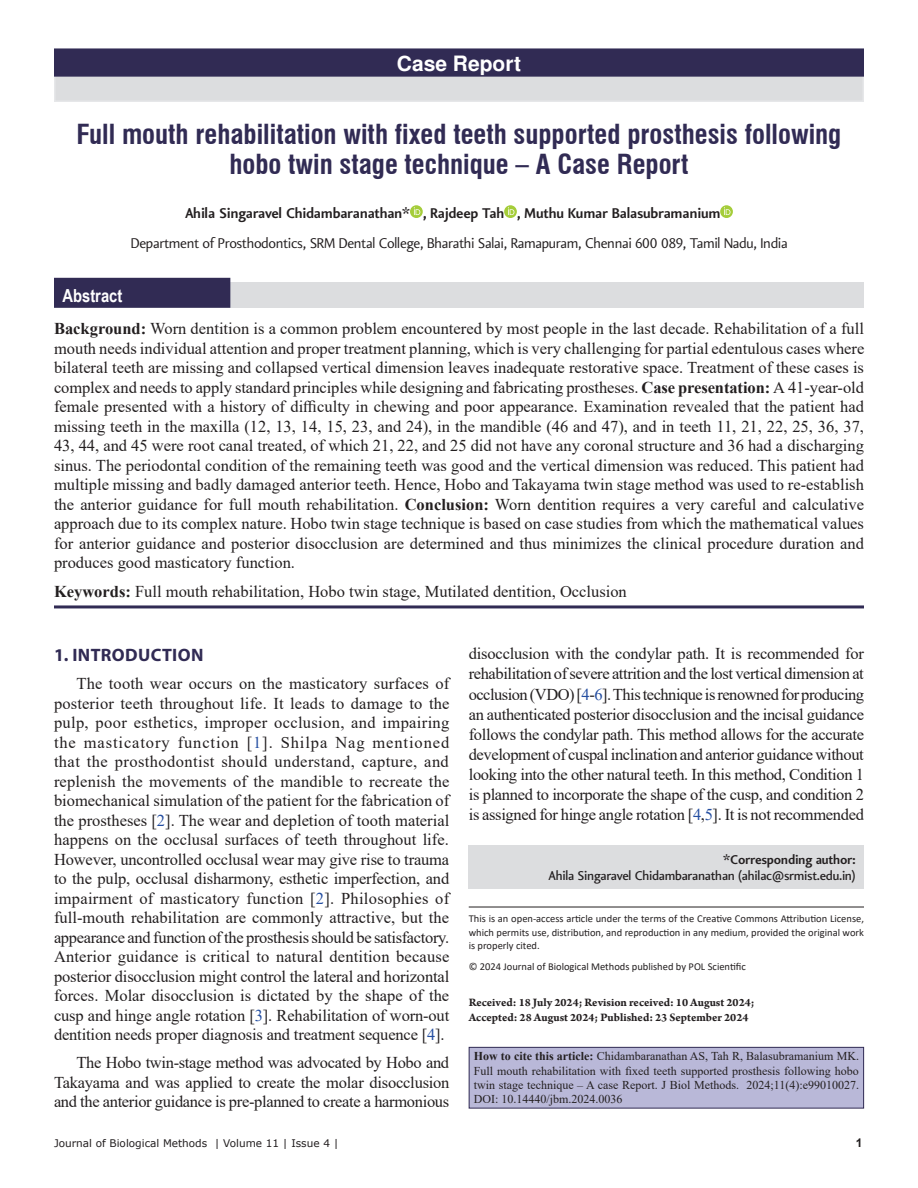
<style>
.page{position:relative;width:918px;height:1188px;background:#fff}
.page>*{position:absolute;margin:0;border:0;box-sizing:border-box;transform-origin:0 0}
.AT{font:700 condensed 27px/30px "Swiss 721 BT";color:#312b54;text-align:center}
.AH{font:700 21px "Nimbus San L";color:#fff}
.t1{font:700 18px "Myriad Pro";letter-spacing:.02em;color:#312b54}
.ABSH{font:700 18px "Arial Narrow";color:#fff}
.TX{font:16.5px/19.5px "Times New Roman";letter-spacing:-.02em;color:#231f20;text-align:justify}
.ABS{font:16.5px/19.5px "Times New Roman";color:#231f20;text-align:justify}
.KWD{font:16.5px "Times New Roman";color:#231f20}
.AFF{font:15px "Vekta Sans";color:#231f20}
.AU{font:700 15px "Vekta Sans";color:#231f20}
.ADD{font:500 13.5px/16.5px "Vekta Sans";color:#231f20;text-align:right}
.HTC{font:12px/14.4px "Times New Roman";color:#231f20;text-align:justify}
.HIS{font:700 12px/14.4px "Arno Pro";color:#231f20}
.FT{font:700 12px "Arial";color:#231f20}
.OS{font:10.5px/13.5px "Calibri";color:#231f20;text-align:justify}
.FT-2{font:10.5px "Verdana";color:#231f20}
.s1{font-weight:700}
.s2{color:#244ea1}
</style>
<div class="page">
<div style="left:54px;top:282px;width:810px;height:26px;background:#dcdddf"></div>
<div style="left:54px;top:278px;width:176px;height:30px;background:#312b54"></div>
<div style="left:54px;top:48px;width:810px;height:54px;background:#dcdddf"></div>
<div style="left:55px;top:49px;width:808px;height:27px;background:#312b54"></div>
<div style="left:54px;top:48px;width:810px;height:29px;border:2px solid #312b54"></div>
<hr style="left:54px;top:605px;width:810px;height:3px;background:#312b54">
<div style="left:469px;top:845px;width:395px;height:44px;background:#dcdddf"></div>
<hr style="left:469px;top:907px;width:395px;height:1px;background:#231f20">
<div style="left:469px;top:1047px;width:395px;height:61px;background:#b9b8d8"></div>
<div style="left:469px;top:1047px;width:395px;height:61px;border:1px solid #312b54"></div>
<svg style="left:410px;top:205px;width:13px;height:13px"></svg>
<svg style="left:414px;top:207px;width:6px;height:8px"></svg>
<svg style="left:504px;top:205px;width:13px;height:13px"></svg>
<svg style="left:508px;top:207px;width:6px;height:8px"></svg>
<svg style="left:720px;top:205px;width:13px;height:13px"></svg>
<svg style="left:724px;top:207px;width:6px;height:8px"></svg>
<p class="AH" style="left:397px;top:51px;width:126px">Case Report</p>
<p class="AT" style="left:77px;top:119px;width:766px">Full mouth rehabilitation with fixed teeth supported prosthesis following hobo twin stage technique – A Case Report</p>
<p class="AU" style="left:185px;top:204px;width:537px">Ahila Singaravel Chidambaranathan* , Rajdeep Tah , Muthu Kumar Balasubramanium</p>
<p class="AFF" style="left:131px;top:234px;width:658px">Department of Prosthodontics, SRM Dental College, Bharathi Salai, Ramapuram, Chennai 600 089, Tamil Nadu, India</p>
<p class="ABSH" style="left:63px;top:282px;width:61px">Abstract</p>
<p class="ABS" style="left:54px;top:319px;width:812px"><span class="s1">Background:</span> Worn dentition is a common problem encountered by most people in the last decade. Rehabilitation of a full mouth needs individual attention and proper treatment planning, which is very challenging for partial edentulous cases where bilateral teeth are missing and collapsed vertical dimension leaves inadequate restorative space. Treatment of these cases is complex and needs to apply standard principles while designing and fabricating prostheses. <span class="s1">Case presentation:</span> A 41-year-old female presented with a history of difficulty in chewing and poor appearance. Examination revealed that the patient had missing teeth in the maxilla (12, 13, 14, 15, 23, and 24), in the mandible (46 and 47), and in teeth 11, 21, 22, 25, 36, 37, 43, 44, and 45 were root canal treated, of which 21, 22, and 25 did not have any coronal structure and 36 had a discharging sinus. The periodontal condition of the remaining teeth was good and the vertical dimension was reduced. This patient had multiple missing and badly damaged anterior teeth. Hence, Hobo and Takayama twin stage method was used to re-establish the anterior guidance for full mouth rehabilitation. <span class="s1">Conclusion:</span> Worn dentition requires a very careful and calculative approach due to its complex nature. Hobo twin stage technique is based on case studies from which the mathematical values for anterior guidance and posterior disocclusion are determined and thus minimizes the clinical procedure duration and produces good masticatory function.</p>
<p class="KWD" style="left:54px;top:580px;width:574px"><span class="s1">Keywords:</span> Full mouth rehabilitation, Hobo twin stage, Mutilated dentition, Occlusion</p>
<h1 class="t1" style="left:54px;top:644px;width:151px">1. INTRODUCTION</h1>
<p class="TX" style="left:54px;top:674px;width:397px;text-indent:22px">The tooth wear occurs on the masticatory surfaces of posterior teeth throughout life. It leads to damage to the pulp, poor esthetics, improper occlusion, and impairing the masticatory function [<span class="s2">1</span>]. Shilpa Nag mentioned that the prosthodontist should understand, capture, and replenish the movements of the mandible to recreate the biomechanical simulation of the patient for the fabrication of the prostheses [<span class="s2">2</span>]. The wear and depletion of tooth material happens on the occlusal surfaces of teeth throughout life.<br>However, uncontrolled occlusal wear may give rise to trauma to the pulp, occlusal disharmony, esthetic imperfection, and impairment of masticatory function [<span class="s2">2</span>]. Philosophies of full-mouth rehabilitation are commonly attractive, but the appearance and function of the prosthesis should be satisfactory.<br>Anterior guidance is critical to natural dentition because posterior disocclusion might control the lateral and horizontal forces. Molar disocclusion is dictated by the shape of the cusp and hinge angle rotation [<span class="s2">3</span>]. Rehabilitation of worn-out dentition needs proper diagnosis and treatment sequence [<span class="s2">4</span>].</p>
<p class="TX" style="left:54px;top:1053px;width:397px;text-indent:22px">The Hobo twin-stage method was advocated by Hobo and Takayama and was applied to create the molar disocclusion and the anterior guidance is pre-planned to create a harmonious</p>
<p class="TX" style="left:469px;top:643px;width:397px;line-height:20.1px">disocclusion with the condylar path. It is recommended for rehabilitation of severe attrition and the lost vertical dimension at occlusion (VDO) [<span class="s2">4</span>-<span class="s2">6</span>]. This technique is renowned for producing an authenticated posterior disocclusion and the incisal guidance follows the condylar path. This method allows for the accurate development of cuspal inclination and anterior guidance without looking into the other natural teeth. In this method, Condition 1 is planned to incorporate the shape of the cusp, and condition 2 is assigned for hinge angle rotation [<span class="s2">4</span>,<span class="s2">5</span>]. It is not recommended</p>
<p class="ADD" style="left:549px;top:851px;width:309px"><span class="s1">*Corresponding author:<br></span>Ahila Singaravel Chidambaranathan (ahilac@srmist.edu.in)</p>
<p class="OS" style="left:469px;top:912px;width:397px">This is an open-access article under the terms of the Creative Commons Attribution License, which permits use, distribution, and reproduction in any medium, provided the original work is properly cited.</p>
<p class="OS" style="left:469px;top:959px;width:279px">© 2024 Journal of Biological Methods published by POL Scientific</p>
<p class="HIS" style="left:469px;top:996px;width:287px">Received: 18 July 2024; Revision received: 10 August 2024;<br>Accepted: 28 August 2024; Published: 23 September 2024</p>
<p class="HTC" style="left:474px;top:1049px;width:387px"><span class="s1">How to cite this article:</span> Chidambaranathan AS, Tah R, Balasubramanium MK.<br>Full mouth rehabilitation with fixed teeth supported prosthesis following hobo twin stage technique – A case Report. J Biol Methods. 2024;11(4):e99010027.<br>DOI: 10.14440/jbm.2024.0036</p>
<p class="FT-2" style="left:54px;top:1136px;width:286px">Journal of Biological Methods | Volume 11 | Issue 4 |</p>
<p class="FT" style="left:856px;top:1135px;width:8px">1</p>
</div>
